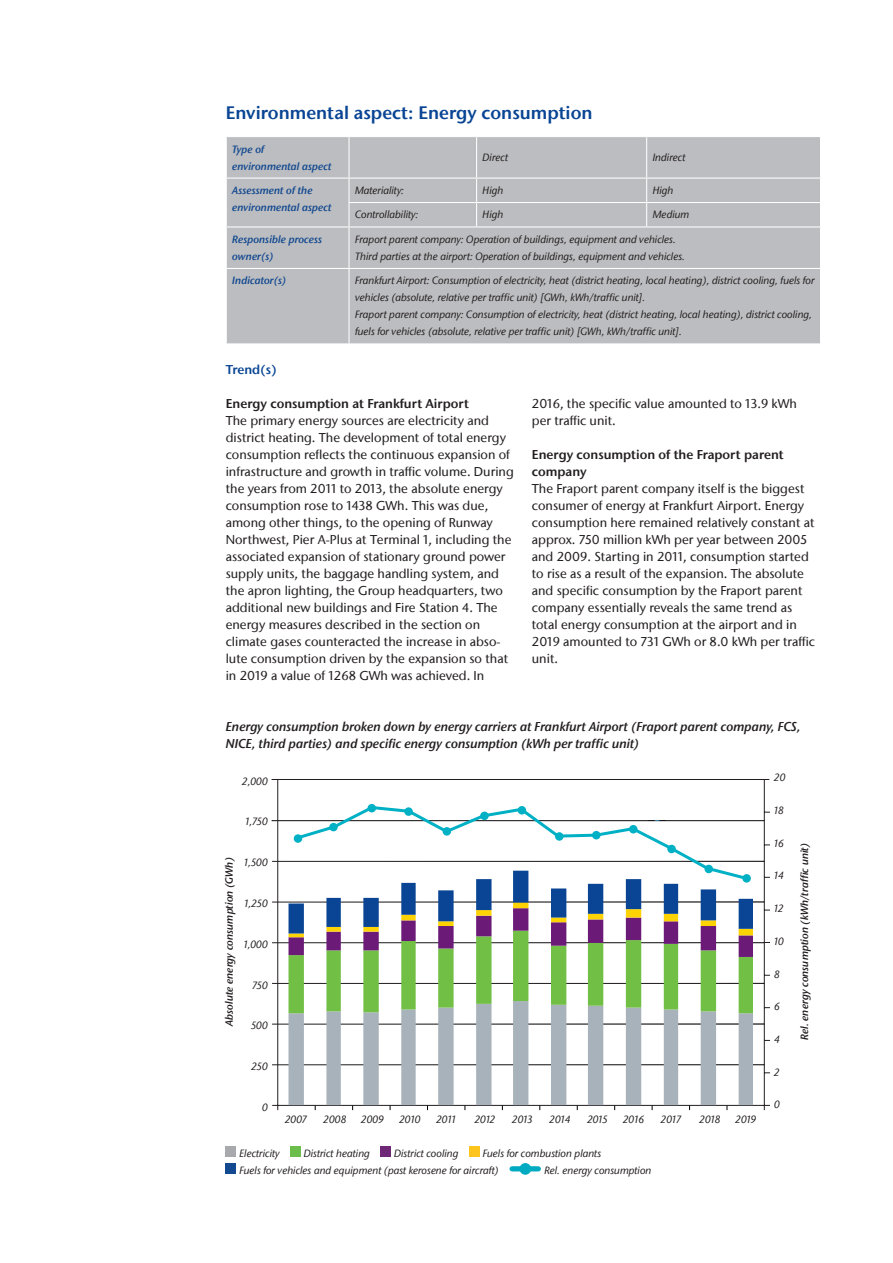
<style>
.page{position:relative;width:893px;height:1263px;background:#fff}
.page>*{position:absolute;margin:0;border:0;box-sizing:border-box;transform-origin:0 0}
.t1{font:600 18px "Stone Sans Fraport II";color:#094594}
.t2{font:500 12.75px/17px "Stone Sans Fraport II";color:#231f20}
.t3{font:italic 600 12.75px/17px "Stone Sans Fraport II";color:#231f20}
.t4{font:600 12.75px/17px "Stone Sans Fraport II";color:#231f20}
.t5{font:600 12.75px "Stone Sans Fraport II";color:#094594}
.t6{font:italic 500 10.5px/17px "Stone Sans Fraport II";color:#231f20}
.t7{font:italic 600 10.5px/17px "Stone Sans Fraport II";color:#124990}
.t8{font:italic 600 10.5px "Stone Sans Fraport II";color:#231f20}
</style>
<div class="page">
<div style="left:227px;top:137px;width:593px;height:206px;background:#bcbdc0"></div>
<hr style="left:348px;top:137px;width:2px;height:41px;background:#fff">
<hr style="left:226px;top:178px;width:123px;height:1px;background:#fff">
<svg style="left:226px;top:179px;width:1px;height:47px"></svg>
<hr style="left:226px;top:226px;width:123px;height:1px;background:#fff">
<hr style="left:349px;top:226px;width:128px;height:1px;background:#fff">
<hr style="left:348px;top:227px;width:2px;height:41px;background:#fff">
<hr style="left:477px;top:226px;width:170px;height:1px;background:#fff">
<hr style="left:647px;top:226px;width:174px;height:1px;background:#fff">
<hr style="left:226px;top:268px;width:123px;height:1px;background:#fff">
<hr style="left:349px;top:268px;width:128px;height:1px;background:#fff">
<hr style="left:348px;top:269px;width:2px;height:74px;background:#fff">
<hr style="left:477px;top:268px;width:170px;height:1px;background:#fff">
<hr style="left:647px;top:268px;width:174px;height:1px;background:#fff">
<hr style="left:476px;top:137px;width:1px;height:41px;background:#fff">
<hr style="left:646px;top:137px;width:1px;height:41px;background:#fff">
<hr style="left:349px;top:178px;width:128px;height:1px;background:#fff">
<hr style="left:348px;top:179px;width:2px;height:23px;background:#fff">
<hr style="left:477px;top:178px;width:170px;height:1px;background:#fff">
<hr style="left:647px;top:178px;width:174px;height:1px;background:#fff">
<hr style="left:348px;top:202px;width:129px;height:1px;background:#fff">
<hr style="left:348px;top:203px;width:2px;height:23px;background:#fff">
<hr style="left:477px;top:202px;width:170px;height:1px;background:#fff">
<svg style="left:476px;top:179px;width:1px;height:47px"></svg>
<hr style="left:647px;top:202px;width:174px;height:1px;background:#fff">
<svg style="left:646px;top:179px;width:1px;height:47px"></svg>
<svg style="left:272px;top:779px;width:497px;height:286px"></svg>
<hr style="left:764px;top:780px;width:1px;height:330px;background:#231f20">
<hr style="left:277px;top:780px;width:1px;height:330px;background:#231f20">
<hr style="left:272px;top:1105px;width:498px;height:1px;background:#231f20">
<div style="left:226px;top:1146px;width:10px;height:11px;background:#a8a9ad"></div>
<div style="left:290px;top:1146px;width:10px;height:11px;background:#6bbd4c"></div>
<div style="left:380px;top:1146px;width:11px;height:11px;background:#6e2875"></div>
<div style="left:469px;top:1146px;width:10px;height:11px;background:#fec41e"></div>
<div style="left:226px;top:1163px;width:10px;height:11px;background:#124990"></div>
<div style="left:512px;top:1166px;width:26px;height:5px;background:#00abc2"></div>
<div style="left:519px;top:1163px;width:12px;height:12px;background:#00abc2;border-radius:50%"></div>
<svg style="left:288px;top:1013px;width:465px;height:92px"></svg>
<svg style="left:288px;top:803px;width:465px;height:210px"></svg>
<h1 class="t1" style="left:226px;top:101px;width:368px">Environmental aspect: Energy consumption</h1>
<p class="t7" style="left:232px;top:140px;width:101px">Type of environmental aspect</p>
<p class="t6" style="left:483px;top:149px;width:27px">Direct</p>
<p class="t6" style="left:653px;top:149px;width:34px">Indirect</p>
<p class="t7" style="left:232px;top:182px;width:101px">Assessment of the environmental aspect</p>
<p class="t6" style="left:355px;top:182px;width:51px">Materiality:</p>
<p class="t6" style="left:483px;top:182px;width:22px">High</p>
<p class="t6" style="left:653px;top:182px;width:22px">High</p>
<p class="t6" style="left:355px;top:206px;width:65px">Controllability:</p>
<p class="t6" style="left:483px;top:206px;width:22px">High</p>
<p class="t6" style="left:653px;top:206px;width:38px">Medium</p>
<p class="t7" style="left:232px;top:231px;width:92px">Responsible process owner(s)</p>
<p class="t6" style="left:355px;top:231px;width:331px">Fraport parent company: Operation of buildings, equipment and vehicles.<br>Third parties at the airport: Operation of buildings, equipment and vehicles.</p>
<p class="t7" style="left:232px;top:272px;width:56px">Indicator(s)</p>
<p class="t6" style="left:355px;top:272px;width:461px">Frankfurt Airport: Consumption of electricity, heat (district heating, local heating), district cooling, fuels for vehicles (absolute, relative per traffic unit) [GWh, kWh/traffic unit].<br>Fraport parent company: Consumption of electricity, heat (district heating, local heating), district cooling, fuels for vehicles (absolute, relative per traffic unit) [GWh, kWh/traffic unit].</p>
<p class="t5" style="left:226px;top:362px;width:53px">Trend(s)</p>
<p class="t4" style="left:226px;top:395px;width:245px">Energy consumption at Frankfurt Airport</p>
<p class="t2" style="left:226px;top:412px;width:290px">The primary energy sources are electricity and district heating. The development of total energy consumption reflects the continuous expansion of infrastructure and growth in traffic volume. During the years from 2011 to 2013, the absolute energy consumption rose to 1438 GWh. This was due, among other things, to the opening of Runway Northwest, Pier A-Plus at Terminal 1, including the associated expansion of stationary ground power supply units, the baggage handling system, and the apron lighting, the Group headquarters, two additional new buildings and Fire Station 4. The energy measures described in the section on climate gases counteracted the increase in abso&shy;lute consumption driven by the expansion so that in 2019 a value of 1268 GWh was achieved. In</p>
<p class="t2" style="left:532px;top:395px;width:267px">2016, the specific value amounted to 13.9 kWh per traffic unit.</p>
<p class="t4" style="left:532px;top:446px;width:253px">Energy consumption of the Fraport parent company</p>
<p class="t2" style="left:532px;top:480px;width:285px">The Fraport parent company itself is the biggest consumer of energy at Frankfurt Airport. Energy consumption here remained relatively constant at approx. 750 million kWh per year between 2005 and 2009. Starting in 2011, consumption started to rise as a result of the expansion. The absolute and specific consumption by the Fraport parent company essentially reveals the same trend as total energy consumption at the airport and in 2019 amounted to 731 GWh or 8.0 kWh per traffic unit.</p>
<p class="t3" style="left:226px;top:718px;width:576px">Energy consumption broken down by energy carriers at Frankfurt Airport (Fraport parent company, FCS,<br>NICE, third parties) and specific energy consumption (kWh per traffic unit)</p>
<p class="t6" style="left:242px;top:772px;width:27px">2,000</p>
<p class="t6" style="left:245px;top:813px;width:24px">1,750</p>
<p class="t6" style="left:244px;top:854px;width:25px">1,500</p>
<p class="t6" style="left:244px;top:895px;width:25px">1,250</p>
<p class="t6" style="left:244px;top:935px;width:26px">1,000</p>
<p class="t6" style="left:252px;top:976px;width:17px">750</p>
<p class="t6" style="left:251px;top:1017px;width:18px">500</p>
<p class="t6" style="left:251px;top:1058px;width:18px">250</p>
<p class="t6" style="left:262px;top:1099px;width:7px">0</p>
<p class="t6" style="left:774px;top:769px;width:13px">20</p>
<p class="t6" style="left:774px;top:802px;width:11px">18</p>
<p class="t6" style="left:774px;top:834px;width:11px">16</p>
<p class="t6" style="left:774px;top:867px;width:11px">14</p>
<p class="t6" style="left:774px;top:900px;width:11px">12</p>
<p class="t6" style="left:774px;top:932px;width:11px">10</p>
<p class="t6" style="left:774px;top:965px;width:7px">8</p>
<p class="t6" style="left:774px;top:998px;width:7px">6</p>
<p class="t6" style="left:774px;top:1031px;width:7px">4</p>
<p class="t6" style="left:774px;top:1063px;width:7px">2</p>
<p class="t6" style="left:774px;top:1096px;width:7px">0</p>
<p class="t8" style="left:798px;top:1040px;width:199px;rotate:-90deg">Rel. energy consumption (kWh/traffic unit)</p>
<p class="t8" style="left:222px;top:1026px;width:171px;rotate:-90deg">Absolute energy consumption (GWh)</p>
<p class="t6" style="left:285px;top:1110px;width:24px">2007</p>
<p class="t6" style="left:324px;top:1110px;width:24px">2008</p>
<p class="t6" style="left:361px;top:1110px;width:24px">2009</p>
<p class="t6" style="left:399px;top:1110px;width:23px">2010</p>
<p class="t6" style="left:436px;top:1110px;width:21px">2011</p>
<p class="t6" style="left:475px;top:1110px;width:22px">2012</p>
<p class="t6" style="left:512px;top:1110px;width:22px">2013</p>
<p class="t6" style="left:549px;top:1110px;width:23px">2014</p>
<p class="t6" style="left:587px;top:1110px;width:22px">2015</p>
<p class="t6" style="left:623px;top:1110px;width:22px">2016</p>
<p class="t6" style="left:661px;top:1110px;width:22px">2017</p>
<p class="t6" style="left:699px;top:1110px;width:22px">2018</p>
<p class="t6" style="left:736px;top:1110px;width:22px">2019</p>
<p class="t6" style="left:239px;top:1144px;width:42px">Electricity</p>
<p class="t6" style="left:304px;top:1144px;width:68px">District heating</p>
<p class="t6" style="left:394px;top:1144px;width:66px">District cooling</p>
<p class="t6" style="left:239px;top:1144px;width:363px;text-indent:243px">Fuels for combustion plants<br>Fuels for vehicles and equipment (past kerosene for aircraft)</p>
<p class="t6" style="left:544px;top:1161px;width:108px">Rel. energy consumption</p>
</div>
